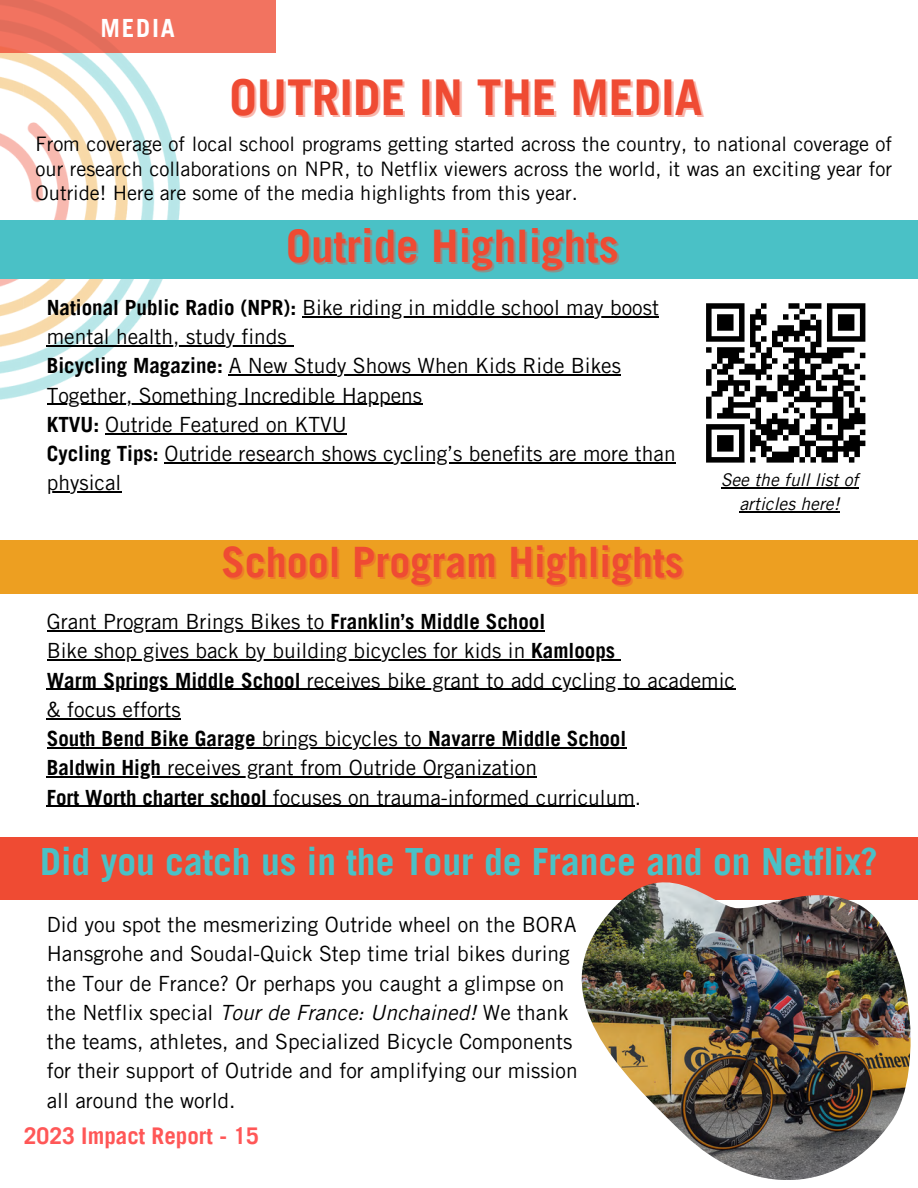
<style>
.page{position:relative;width:918px;height:1188px;background:#fff}
.page>*{position:absolute;margin:0;border:0;box-sizing:border-box;transform-origin:0 0}
.t1{font:700 49.5px "Trade Gothic LT Pro";color:#ef4b33}
.t2{font:700 45px "Trade Gothic LT Pro";color:#ef4b33}
.t3{font:700 42px "Trade Gothic LT Pro";color:#ef4b33}
.t4{font:700 37.5px "Trade Gothic LT Pro";color:#4ac1c6}
.t5{font:700 25.2px "Trade Gothic LT Pro";letter-spacing:.07em;color:#fff}
.t6{font:700 22.95px "Trade Gothic LT Pro";color:#ff5757}
.t7{font:21px/29.2px "Trade Gothic LT Pro";color:#000}
.t8{font:19.95px/24.8px "Trade Gothic LT Pro";color:#000;text-align:justify}
.t9{font:italic 17.55px/23.7px "Trade Gothic LT Pro";color:#000;text-align:center}
.s1{font-weight:700}
.s2{font-style:italic}
</style>
<div class="page">
<img style="left:0;top:52px;width:186px;height:352px">
<div style="left:0;top:0;width:275px;height:52px;background:linear-gradient(to right,#eb705d,#f47461)"></div>
<div style="left:0;top:838px;width:918px;height:62px;background:#ef4b33"></div>
<div style="left:0;top:540px;width:918px;height:54px;background:#ed9f21"></div>
<div style="left:0;top:220px;width:918px;height:59px;background:#4ac1c6"></div>
<img style="left:582px;top:882px;width:329px;height:298px">
<hr style="left:47px;top:630px;width:284px;height:1px;background:#000">
<hr style="left:331px;top:630px;width:214px;height:1px;background:#000">
<hr style="left:47px;top:659px;width:478px;height:2px;background:#000">
<hr style="left:525px;top:659px;width:90px;height:2px;background:#000">
<svg style="left:615px;top:659px;width:6px;height:2px"></svg>
<hr style="left:47px;top:689px;width:260px;height:1px;background:#000">
<hr style="left:307px;top:689px;width:428px;height:1px;background:#000">
<hr style="left:47px;top:718px;width:134px;height:1px;background:#000">
<hr style="left:47px;top:747px;width:209px;height:1px;background:#000">
<hr style="left:256px;top:747px;width:172px;height:1px;background:#000">
<hr style="left:428px;top:747px;width:198px;height:1px;background:#000">
<hr style="left:47px;top:776px;width:114px;height:2px;background:#000">
<hr style="left:161px;top:776px;width:376px;height:2px;background:#000">
<hr style="left:47px;top:806px;width:226px;height:1px;background:#000">
<hr style="left:273px;top:806px;width:362px;height:1px;background:#000">
<hr style="left:302px;top:316px;width:357px;height:1px;background:#000">
<hr style="left:47px;top:345px;width:240px;height:1px;background:#000">
<hr style="left:229px;top:375px;width:392px;height:1px;background:#000">
<hr style="left:47px;top:404px;width:375px;height:1px;background:#000">
<hr style="left:105px;top:433px;width:242px;height:1px;background:#000">
<hr style="left:165px;top:462px;width:511px;height:1px;background:#000">
<hr style="left:47px;top:492px;width:74px;height:1px;background:#000">
<svg style="left:706px;top:303px;width:160px;height:160px"></svg>
<hr style="left:721px;top:488px;width:137px;height:1px;background:#000">
<hr style="left:740px;top:511px;width:100px;height:1px;background:#000">
<p class="t5" style="left:101px;top:19px;width:76px">MEDIA</p>
<h1 class="t1" style="left:229px;top:79px;width:475px">OUTRIDE IN THE MEDIA</h1>
<p class="t8" style="left:36px;top:134px;width:858px">From coverage of local school programs getting started across the country, to national coverage of our research collaborations on NPR, to Netflix viewers across the world, it was an exciting year for Outride! Here are some of the media highlights from this year.</p>
<h2 class="t2" style="left:286px;top:229px;width:334px">Outride Highlights</h2>
<p class="t7" style="left:47px;top:296px;width:631px"><span class="s1">National Public Radio (NPR):</span> Bike riding in middle school may boost mental health, study finds<br><span class="s1">Bicycling Magazine:</span> A New Study Shows When Kids Ride Bikes Together, Something Incredible Happens<br><span class="s1">KTVU:</span> Outride Featured on KTVU<br><span class="s1">Cycling Tips:</span> Outride research shows cycling’s benefits are more than physical</p>
<p class="t9" style="left:721px;top:471px;width:139px">See the full list of articles here!</p>
<h3 class="t3" style="left:222px;top:547px;width:463px">School Program Highlights</h3>
<p class="t7" style="left:47px;top:610px;width:690px">Grant Program Brings Bikes to <span class="s1">Franklin’s Middle School<br></span>Bike shop gives back by building bicycles for kids in <span class="s1">Kamloops<br>Warm Springs Middle School</span> receives bike grant to add cycling to academic &amp; focus efforts<br><span class="s1">South Bend Bike Garage</span> brings bicycles to <span class="s1">Navarre Middle School<br>Baldwin High</span> receives grant from Outride Organization<br><span class="s1">Fort Worth charter school</span> focuses on trauma-informed curriculum.</p>
<h3 class="t4" style="left:40px;top:848px;width:839px">Did you catch us in the Tour de France and on Netflix?</h3>
<p class="t7" style="left:47px;top:913px;width:533px">Did you spot the mesmerizing Outride wheel on the BORA Hansgrohe and Soudal-Quick Step time trial bikes during the Tour de France? Or perhaps you caught a glimpse on the Netflix special <span class="s2">Tour de France: Unchained!</span> We thank the teams, athletes, and Specialized Bicycle Components for their support of Outride and for amplifying our mission all around the world.</p>
<p class="t6" style="left:24px;top:1128px;width:237px">2023 Impact Report - 15</p>
</div>
